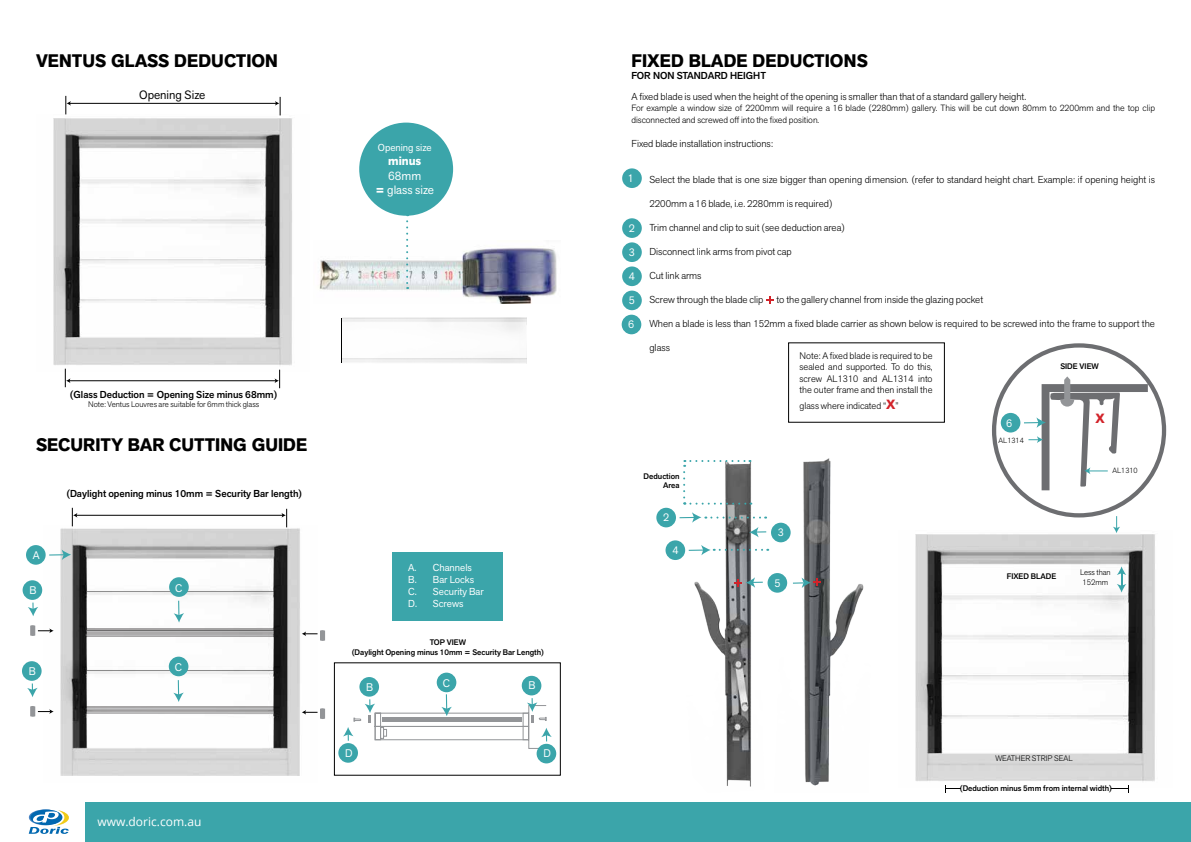
<style>
.page{position:relative;width:1191px;height:842px;background:#fff}
.page>*{position:absolute;margin:0;border:0;box-sizing:border-box;transform-origin:0 0}
.t1{font:700 18px "Akzid Grtsk Next";color:#000}
.t2{font:700 13.3px "Akzid Grtsk Next";color:#d2232a}
.t3{font:12px "Open Sans";color:#fff}
.t4{font:12px/14.4px "Akzid Grtsk Next";color:#fff;text-align:center}
.t5{font:12px "Akzid Grtsk Next";color:#000}
.t6{font:700 12px "Akzid Grtsk Next";color:#fff}
.t7{font:10.9px "Akzid Grtsk Next";color:#fff}
.t8{font:300 10px "Akzid Grtsk Next";color:#000}
.t9{font:500 10px "Akzid Grtsk Next";color:#000}
.t10{font:10px/12px "Akzid Grtsk Next";color:#fff;text-align:justify}
.t11{font:300 9.5px/11.4px "Akzid Grtsk Next";color:#000;text-align:justify}
.t12{font:300 9px/12px "Akzid Grtsk Next";color:#000}
.t13{font:500 8px/9.6px "Akzid Grtsk Next";color:#000;text-align:center}
.t14{font:300 8px/9.6px "Akzid Grtsk Next";color:#000;text-align:center}
.t15{font:300 8px "Akzid Grtsk Next";color:#000101}
.t16{font:300 7.6px "Akzid Grtsk Next";color:#000}
.s1{font-weight:700}
.s2{font-weight:700;font-size:13.3px;color:#d2232a}
</style>
<div class="page">
<div style="left:85px;top:802px;width:1106px;height:40px;background:#3ba5aa"></div>
<svg style="left:29px;top:810px;width:40px;height:24px"></svg>
<div style="left:334px;top:662px;width:227px;height:114px;border:1px solid #000"></div>
<div style="left:788px;top:342px;width:157px;height:81px;border:1px solid #000"></div>
<div style="left:392px;top:553px;width:111px;height:68px;background:#3ba5aa"></div>
<div style="left:359px;top:677px;width:20px;height:20px;background:#3ba5aa;border-radius:50%"></div>
<div style="left:522px;top:676px;width:19px;height:19px;background:#3ba5aa;border-radius:50%"></div>
<div style="left:437px;top:673px;width:19px;height:19px;background:#3ba5aa;border-radius:50%"></div>
<div style="left:338px;top:743px;width:20px;height:20px;background:#3ba5aa;border-radius:50%"></div>
<img style="left:656px;top:458px;width:208px;height:329px">
<div style="left:622px;top:168px;width:20px;height:20px;background:#3ba5aa;border-radius:50%"></div>
<div style="left:656px;top:508px;width:20px;height:19px;background:#3ba5aa;border-radius:50%"></div>
<div style="left:622px;top:266px;width:20px;height:20px;background:#3ba5aa;border-radius:50%"></div>
<div style="left:665px;top:540px;width:20px;height:20px;background:#3ba5aa;border-radius:50%"></div>
<div style="left:767px;top:573px;width:20px;height:20px;background:#3ba5aa;border-radius:50%"></div>
<svg style="left:688px;top:545px;width:80px;height:10px"></svg>
<div style="left:622px;top:218px;width:20px;height:20px;background:#3ba5aa;border-radius:50%"></div>
<div style="left:622px;top:242px;width:20px;height:20px;background:#3ba5aa;border-radius:50%"></div>
<div style="left:622px;top:291px;width:20px;height:19px;background:#3ba5aa;border-radius:50%"></div>
<img style="left:53px;top:114px;width:239px;height:258px">
<hr style="left:70px;top:103px;width:207px;height:1px;background:#000">
<svg style="left:66px;top:96px;width:5px;height:18px"></svg>
<svg style="left:275px;top:97px;width:6px;height:18px"></svg>
<hr style="left:68px;top:380px;width:208px;height:1px;background:#000">
<svg style="left:275px;top:370px;width:5px;height:18px"></svg>
<svg style="left:65px;top:369px;width:5px;height:18px"></svg>
<img style="left:915px;top:534px;width:240px;height:247px">
<svg style="left:1116px;top:566px;width:10px;height:26px"></svg>
<svg style="left:945px;top:785px;width:15px;height:7px"></svg>
<svg style="left:1111px;top:785px;width:18px;height:7px"></svg>
<img style="left:44px;top:525px;width:256px;height:251px">
<svg style="left:87px;top:628px;width:186px;height:8px"></svg>
<svg style="left:86px;top:706px;width:187px;height:8px"></svg>
<hr style="left:87px;top:591px;width:186px;height:3px;background:#d4d4d4">
<hr style="left:87px;top:631px;width:186px;height:3px;background:#d4d4d4">
<hr style="left:87px;top:670px;width:186px;height:4px;background:#f0f0f0">
<hr style="left:87px;top:710px;width:186px;height:3px;background:#d4d4d4">
<hr style="left:87px;top:591px;width:186px;height:1px;background:#000">
<hr style="left:87px;top:631px;width:186px;height:1px;background:#000">
<hr style="left:87px;top:670px;width:186px;height:1px;background:#000">
<hr style="left:76px;top:515px;width:208px;height:1px;background:#000">
<svg style="left:72px;top:508px;width:5px;height:18px"></svg>
<svg style="left:281px;top:509px;width:6px;height:18px"></svg>
<svg style="left:49px;top:550px;width:22px;height:10px"></svg>
<div style="left:26px;top:545px;width:20px;height:20px;background:#3ba5aa;border-radius:50%"></div>
<svg style="left:30px;top:624px;width:24px;height:13px"></svg>
<svg style="left:30px;top:705px;width:24px;height:12px"></svg>
<svg style="left:27px;top:683px;width:11px;height:14px"></svg>
<div style="left:22px;top:661px;width:20px;height:20px;background:#3ba5aa;border-radius:50%"></div>
<svg style="left:302px;top:708px;width:23px;height:11px"></svg>
<svg style="left:302px;top:630px;width:23px;height:11px"></svg>
<svg style="left:173px;top:680px;width:11px;height:22px"></svg>
<div style="left:169px;top:657px;width:19px;height:19px;background:#3ba5aa;border-radius:50%"></div>
<div style="left:621px;top:315px;width:20px;height:19px;background:#3ba5aa;border-radius:50%"></div>
<img style="left:319px;top:246px;width:238px;height:57px">
<div style="left:359px;top:123px;width:94px;height:93px;background:#3ba5aa;border-radius:50%"></div>
<svg style="left:406px;top:215px;width:2px;height:74px"></svg>
<svg style="left:793px;top:578px;width:28px;height:10px"></svg>
<svg style="left:734px;top:577px;width:29px;height:11px"></svg>
<svg style="left:766px;top:297px;width:7px;height:7px"></svg>
<svg style="left:343px;top:694px;width:209px;height:55px"></svg>
<div style="left:536px;top:744px;width:20px;height:19px;background:#3ba5aa;border-radius:50%"></div>
<svg style="left:992px;top:343px;width:174px;height:190px"></svg>
<div style="left:1000px;top:413px;width:20px;height:19px;background:#3ba5aa;border-radius:50%"></div>
<div style="left:771px;top:523px;width:19px;height:19px;background:#3ba5aa;border-radius:50%"></div>
<svg style="left:679px;top:512px;width:87px;height:25px"></svg>
<svg style="left:28px;top:603px;width:10px;height:13px"></svg>
<div style="left:23px;top:580px;width:19px;height:20px;background:#3ba5aa;border-radius:50%"></div>
<svg style="left:174px;top:601px;width:10px;height:22px"></svg>
<div style="left:169px;top:577px;width:20px;height:20px;background:#3ba5aa;border-radius:50%"></div>
<svg style="left:683px;top:460px;width:68px;height:45px"></svg>
<h1 class="t1" style="left:36px;top:49px;width:243px">VENTUS GLASS DEDUCTION</h1>
<h1 class="t1" style="left:631px;top:49px;width:238px">FIXED BLADE DEDUCTIONS</h1>
<p class="t9" style="left:631px;top:69px;width:136px">FOR NON STANDARD HEIGHT</p>
<p class="t5" style="left:139px;top:87px;width:68px">Opening Size</p>
<p class="t10" style="left:378px;top:141px;width:55px">Opening size</p>
<p class="t6" style="left:388px;top:153px;width:34px">minus</p>
<p class="t4" style="left:375px;top:168px;width:60px">68mm<br><span class="s1">=</span> glass size</p>
<p class="t9" style="left:70px;top:388px;width:209px">(Glass Deduction = Opening Size minus 68mm)</p>
<p class="t14" style="left:88px;top:400px;width:172px">Note: Ventus Louvres are suitable for 6mm thick glass</p>
<h1 class="t1" style="left:36px;top:433px;width:273px">SECURITY BAR CUTTING GUIDE</h1>
<p class="t7" style="left:33px;top:548px;width:8px">A</p>
<p class="t9" style="left:66px;top:487px;width:237px">(Daylight opening minus 10mm = Security Bar length)</p>
<p class="t7" style="left:29px;top:583px;width:9px">B</p>
<p class="t7" style="left:175px;top:581px;width:9px">C</p>
<p class="t7" style="left:29px;top:664px;width:9px">B</p>
<p class="t7" style="left:175px;top:660px;width:9px">C</p>
<p class="t3" style="left:97px;top:814px;width:105px">www.doric.com.au</p>
<p class="t10" style="left:408px;top:562px;width:10px">A.<br>B.<br>C.<br>D.</p>
<p class="t10" style="left:433px;top:562px;width:52px;text-align:left">Channels<br>Bar Locks<br>Security Bar<br>Screws</p>
<p class="t13" style="left:352px;top:637px;width:194px">TOP VIEW<br>(Daylight Opening minus 10mm = Security Bar Length)</p>
<p class="t7" style="left:366px;top:680px;width:9px">B</p>
<p class="t7" style="left:443px;top:676px;width:9px">C</p>
<p class="t7" style="left:528px;top:678px;width:9px">B</p>
<p class="t7" style="left:345px;top:746px;width:9px">D</p>
<p class="t7" style="left:543px;top:746px;width:9px">D</p>
<p class="t8" style="left:631px;top:90px;width:396px">A fixed blade is used when the height of the opening is smaller than that of a standard gallery height.</p>
<p class="t12" style="left:631px;top:102px;width:525px">For example a window size of 2200mm will require a 16 blade (2280mm) gallery. This will be cut down 80mm to 2200mm and the top clip disconnected and screwed off into the fixed position.</p>
<p class="t8" style="left:631px;top:137px;width:143px">Fixed blade installation instructions:</p>
<p class="t8" style="left:631px;top:173px;width:525px">• Select the blade that is one size bigger than opening dimension. (refer to standard height chart. Example: if opening height is</p>
<p class="t8" style="left:649px;top:197px;width:185px">2200mm a 16 blade, i.e. 2280mm is required)</p>
<p class="t8" style="left:631px;top:221px;width:215px">• Trim channel and clip to suit (see deduction area)</p>
<p class="t8" style="left:631px;top:245px;width:162px">• Disconnect link arms from pivot cap</p>
<p class="t8" style="left:631px;top:269px;width:72px">• Cut link arms</p>
<p class="t8" style="left:631px;top:293px;width:133px">• Screw through the blade clip</p>
<p class="t8" style="left:776px;top:293px;width:208px">to the gallery channel from inside the glazing pocket</p>
<p class="t8" style="left:631px;top:317px;width:525px">• When a blade is less than 152mm a fixed blade carrier as shown below is required to be screwed into the frame to support the</p>
<p class="t8" style="left:649px;top:341px;width:22px">glass</p>
<p class="t7" style="left:628px;top:171px;width:8px">1</p>
<p class="t7" style="left:628px;top:221px;width:8px">2</p>
<p class="t7" style="left:628px;top:245px;width:8px">3</p>
<p class="t7" style="left:628px;top:269px;width:8px">4</p>
<p class="t7" style="left:628px;top:293px;width:8px">5</p>
<p class="t7" style="left:628px;top:317px;width:8px">6</p>
<p class="t11" style="left:799px;top:350px;width:134px">Note: A fixed blade is required to be sealed and supported. To do this, screw AL1310 and AL1314 into the outer frame and then install the</p>
<p class="t11" style="left:799px;top:400px;width:101px">glass where indicated “<span class="s2">X</span>”</p>
<p class="t13" style="left:1060px;top:362px;width:40px">SIDE VIEW</p>
<p class="t13" style="left:643px;top:471px;width:37px;text-align:right">Deduction<br>Area</p>
<p class="t7" style="left:663px;top:510px;width:8px">2</p>
<p class="t7" style="left:672px;top:543px;width:8px">4</p>
<p class="t7" style="left:778px;top:525px;width:8px">3</p>
<p class="t7" style="left:774px;top:576px;width:8px">5</p>
<p class="t7" style="left:1006px;top:416px;width:8px">6</p>
<p class="t16" style="left:998px;top:435px;width:27px">AL1314</p>
<h2 class="t2" style="left:1095px;top:409px;width:11px">X</h2>
<p class="t16" style="left:1112px;top:465px;width:27px">AL1310</p>
<p class="t13" style="left:1006px;top:572px;width:51px">FIXED BLADE</p>
<p class="t14" style="left:1080px;top:568px;width:32px">Less than<br>152mm</p>
<p class="t15" style="left:995px;top:753px;width:79px">WEATHER STRIP SEAL</p>
<p class="t13" style="left:959px;top:784px;width:154px">(Deduction minus 5mm from internal width)</p>
</div>
